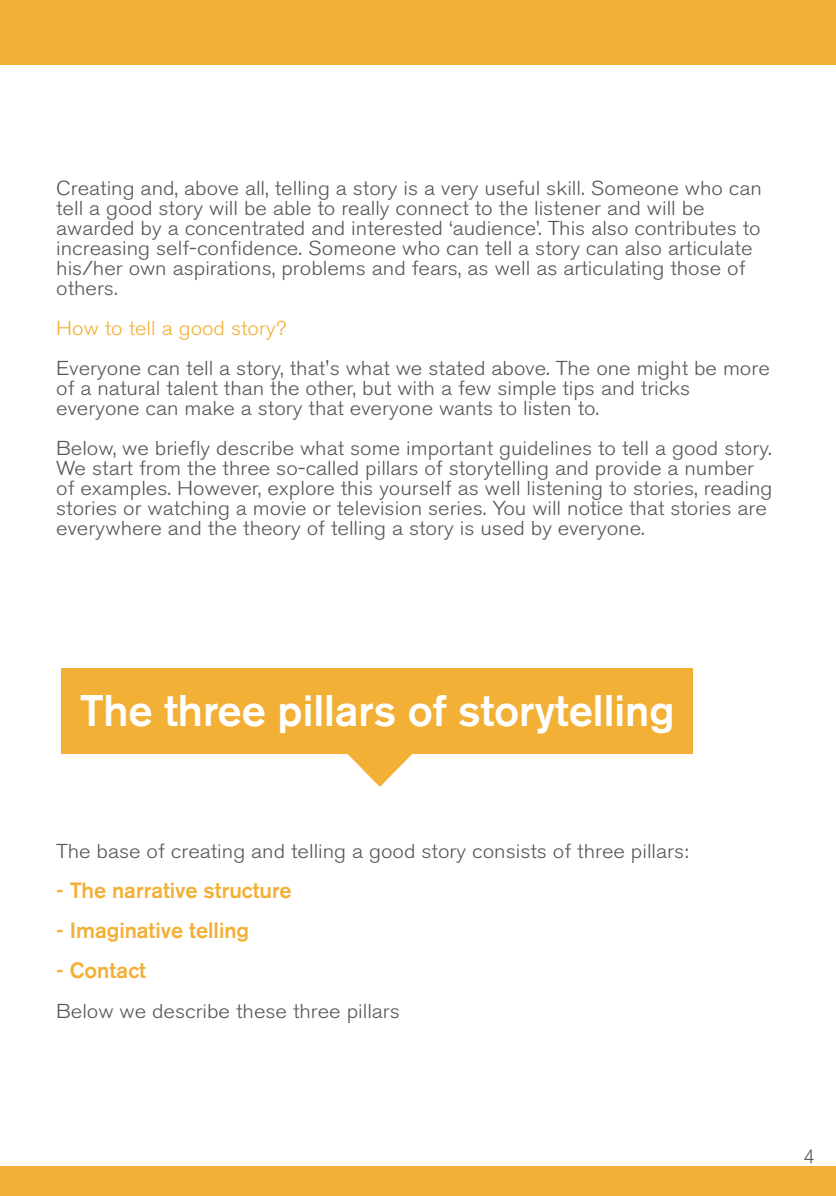
<style>
.page{position:relative;width:836px;height:1196px;background:#fff}
.page>*{position:absolute;margin:0;border:0;box-sizing:border-box;transform-origin:0 0}
.t1{font:500 43.8px "Akzidenz Grotesk BE";color:#fff}
.t2{font:500 22px "Akzidenz Grotesk BE";color:#f3b037}
.t3{font:20px/20px "Akzidenz Grotesk BE Light Os F";color:#57585a;scale:1.1 1}
.t4{font:20px "Akzidenz Grotesk BE Light Os F";color:#f3b037;scale:1.1 1}
.t5{font:20px "Akzidenz Grotesk BE Light Os F";color:#57585a}
</style>
<div class="page">
<div style="left:0;top:1165px;width:835px;height:30px;background:#f3b037"></div>
<div style="left:0;top:0;width:835px;height:65px;background:#f3b037"></div>
<div style="left:62px;top:668px;width:631px;height:85px;background:#f3b037"></div>
<svg style="left:347px;top:753px;width:65px;height:33px"></svg>
<p class="t3" style="left:56px;top:178px;width:642px">Creating and, above all, telling a story is a very useful skill. Someone who can tell a good story will be able to really connect to the listener and will be awarded by a concentrated and interested ‘audience’. This also contributes to increasing self-confidence. Someone who can tell a story can also articulate his/her own aspirations, problems and fears, as well as articulating those of others.</p>
<p class="t4" style="left:56px;top:317px;width:210px">How to tell a good story?</p>
<p class="t3" style="left:56px;top:358px;width:650px">Everyone can tell a story, that's what we stated above. The one might be more of a natural talent than the other, but with a few simple tips and tricks everyone can make a story that everyone wants to listen to.</p>
<p class="t3" style="left:56px;top:438px;width:652px">Below, we briefly describe what some important guidelines to tell a good story.<br>We start from the three so-called pillars of storytelling and provide a number of examples. However, explore this yourself as well listening to stories, reading stories or watching a movie or television series. You will notice that stories are everywhere and the theory of telling a story is used by everyone.</p>
<h1 class="t1" style="left:80px;top:683px;width:596px">The three pillars of storytelling</h1>
<p class="t3" style="left:56px;top:841px;width:576px">The base of creating and telling a good story consists of three pillars:</p>
<p class="t2" style="left:56px;top:876px;width:237px">- The narrative structure</p>
<p class="t2" style="left:56px;top:916px;width:194px">- Imaginative telling</p>
<p class="t2" style="left:56px;top:956px;width:91px">- Contact</p>
<p class="t3" style="left:56px;top:1001px;width:314px">Below we describe these three pillars</p>
<p class="t5" style="left:803px;top:1141px;width:12px">4</p>
</div>
